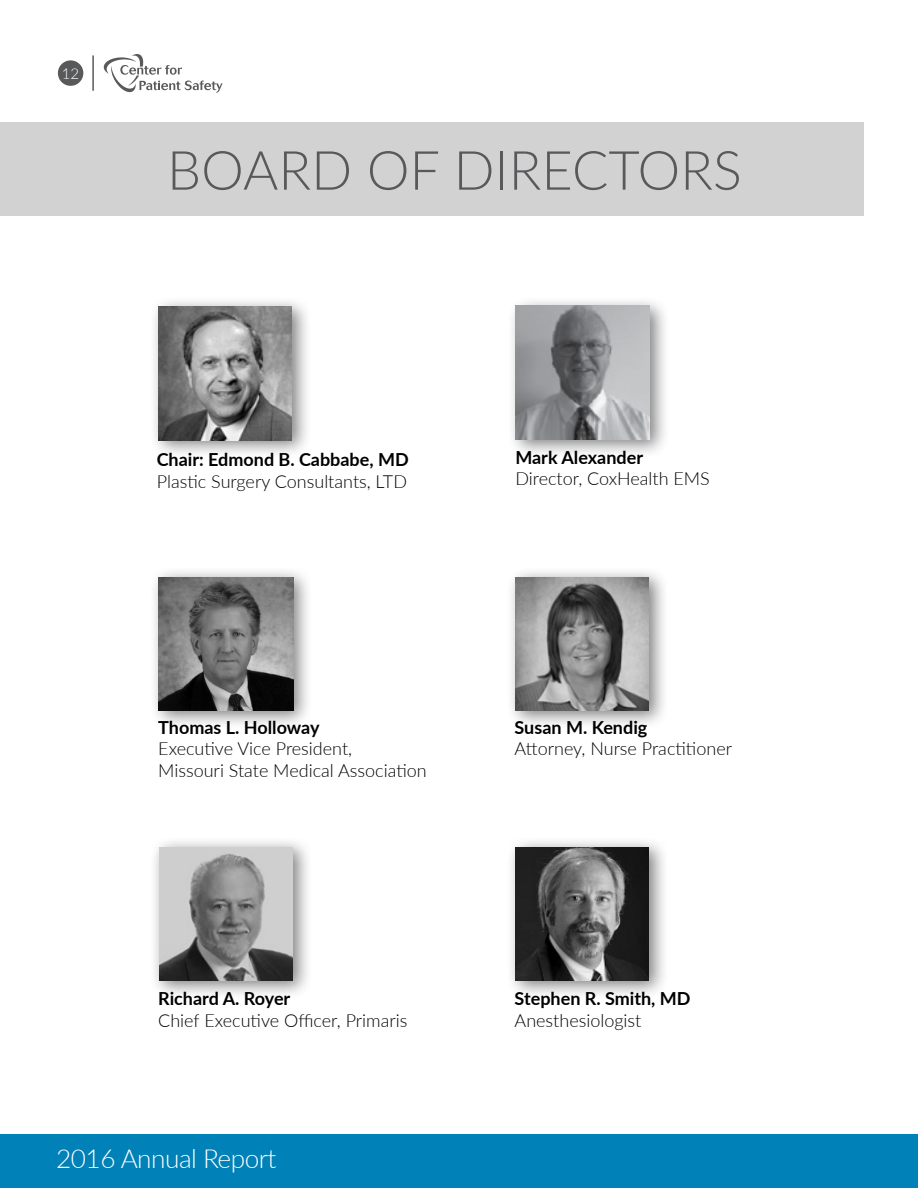
<style>
.page{position:relative;width:918px;height:1188px;background:#fff}
.page>*{position:absolute;margin:0;border:0;box-sizing:border-box;transform-origin:0 0}
.t1{font:300 54px "Lato";color:#58595b}
.t2{font:300 26.25px "Lato";letter-spacing:-.02em;color:#fff}
.t3{font:300 18px/21.6px "Lato";color:#000}
.t4{font:700 18px "Lato";color:#000}
.t5{font:300 15px "Lato";color:#fff}
</style>
<div class="page">
<div style="left:0;top:1134px;width:918px;height:54px;background:#0081b7"></div>
<svg style="left:104px;top:54px;width:119px;height:39px"></svg>
<hr style="left:92px;top:55px;width:2px;height:36px;background:#58595b">
<div style="left:58px;top:60px;width:25px;height:26px;background:#58595b;border-radius:50%"></div>
<div style="left:0;top:122px;width:864px;height:94px;background:#d2d2d2"></div>
<div style="left:149px;top:566px;width:164px;height:164px;background:#000;opacity:.5"></div>
<div style="left:506px;top:295px;width:164px;height:163px;background:#000;opacity:.5"></div>
<div style="left:149px;top:836px;width:164px;height:164px;background:#000;opacity:.5"></div>
<img style="left:159px;top:847px;width:133px;height:134px">
<div style="left:506px;top:836px;width:164px;height:164px;background:#000;opacity:.5"></div>
<img style="left:515px;top:847px;width:134px;height:134px">
<div style="left:505px;top:566px;width:165px;height:164px;background:#000;opacity:.5"></div>
<img style="left:515px;top:577px;width:134px;height:134px">
<div style="left:148px;top:295px;width:164px;height:164px;background:#000;opacity:.5"></div>
<img style="left:158px;top:307px;width:134px;height:133px">
<img style="left:515px;top:305px;width:135px;height:134px">
<img style="left:159px;top:577px;width:134px;height:134px">
<p class="t5" style="left:62px;top:63px;width:19px">12</p>
<h1 class="t1" style="left:167px;top:133px;width:576px">BOARD OF DIRECTORS</h1>
<p class="t4" style="left:157px;top:446px;width:253px">Chair: Edmond B. Cabbabe, MD</p>
<p class="t3" style="left:157px;top:470px;width:252px">Plastic Surgery Consultants, LTD</p>
<p class="t4" style="left:515px;top:444px;width:129px">Mark Alexander</p>
<p class="t3" style="left:515px;top:468px;width:196px">Director, CoxHealth EMS</p>
<p class="t4" style="left:158px;top:714px;width:163px">Thomas L. Holloway</p>
<p class="t3" style="left:158px;top:737px;width:270px">Executive Vice President,<br>Missouri State Medical Association</p>
<p class="t4" style="left:158px;top:986px;width:134px">Richard A. Royer</p>
<p class="t3" style="left:158px;top:1009px;width:251px">Chief Executive Officer, Primaris</p>
<p class="t4" style="left:515px;top:714px;width:134px">Susan M. Kendig</p>
<p class="t3" style="left:515px;top:737px;width:219px">Attorney, Nurse Practitioner</p>
<p class="t4" style="left:515px;top:986px;width:177px">Stephen R. Smith, MD</p>
<p class="t3" style="left:515px;top:1009px;width:128px">Anesthesiologist</p>
<h2 class="t2" style="left:56px;top:1140px;width:222px">2016 Annual Report</h2>
</div>
